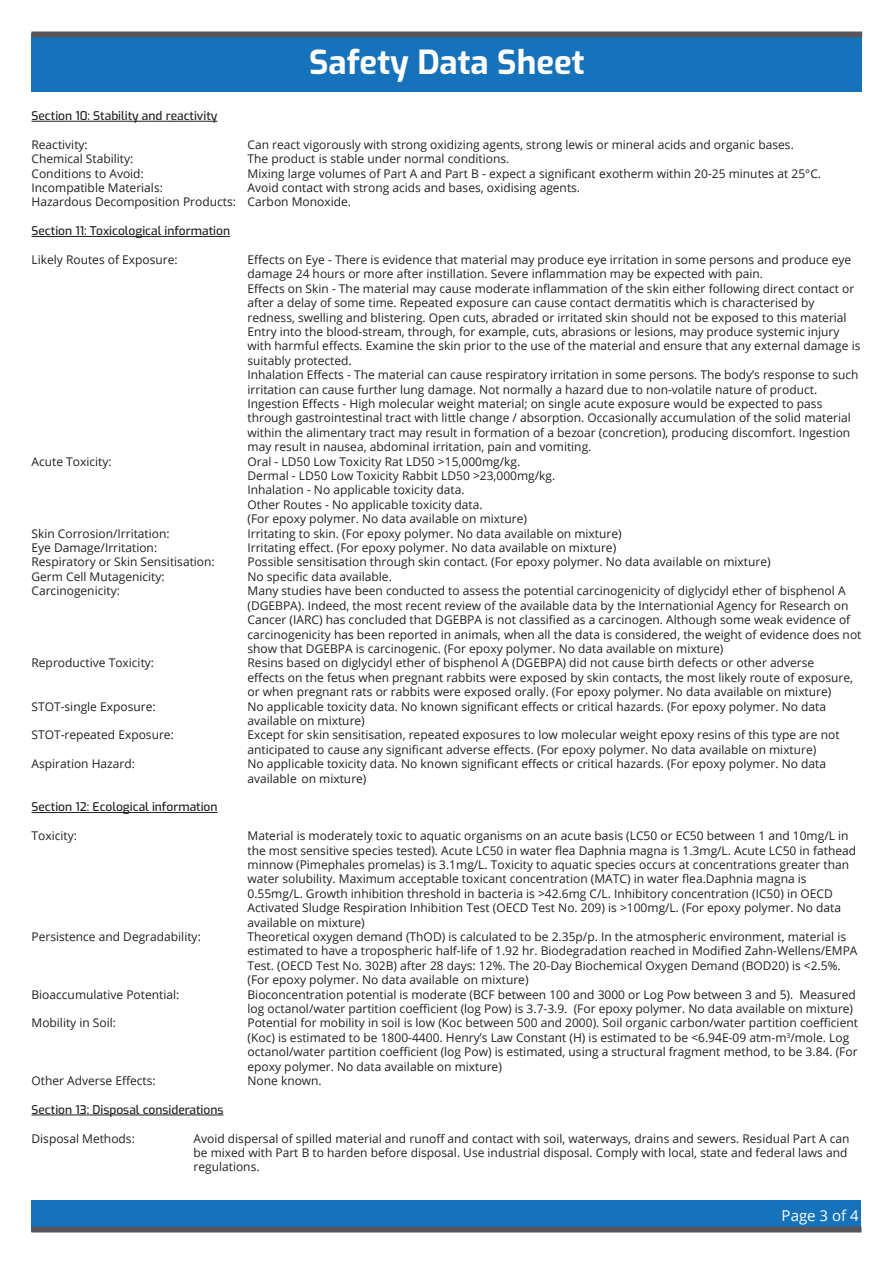
<style>
.page{position:relative;width:893px;height:1263px;background:#fff}
.page>*{position:absolute;margin:0;border:0;box-sizing:border-box;transform-origin:0 0}
.t1{font:700 33px "Exo";color:#fff}
.t2{font:15px "Open Sans";color:#fff}
.t3{font:12px/14.4px "Open Sans";color:#231f20}
.t4{font:500 12px "Exo";color:#231f20}
</style>
<div class="page">
<div style="left:31px;top:33px;width:831px;height:58px;background:#1672ba"></div>
<div style="left:32px;top:32px;width:830px;height:6px;background:#56565b"></div>
<div style="left:32px;top:1200px;width:829px;height:31px;background:#1672ba"></div>
<div style="left:31px;top:1226px;width:830px;height:6px;background:#56565b"></div>
<hr style="left:32px;top:121px;width:185px;height:1px;background:#231f20">
<hr style="left:32px;top:236px;width:198px;height:1px;background:#231f20">
<hr style="left:32px;top:812px;width:186px;height:1px;background:#231f20">
<hr style="left:32px;top:1115px;width:192px;height:1px;background:#231f20">
<h1 class="t1" style="left:309px;top:38px;width:277px">Safety Data Sheet</h1>
<p class="t4" style="left:32px;top:107px;width:187px">Section 10: Stability and reactivity</p>
<p class="t3" style="left:32px;top:137px;width:58px">Reactivity:</p>
<p class="t3" style="left:248px;top:137px;width:548px">Can react vigorously with strong oxidizing agents, strong lewis or mineral acids and organic bases.</p>
<p class="t3" style="left:32px;top:151px;width:103px">Chemical Stability:</p>
<p class="t3" style="left:248px;top:151px;width:263px">The product is stable under normal conditions.</p>
<p class="t3" style="left:32px;top:166px;width:114px">Conditions to Avoid:</p>
<p class="t3" style="left:248px;top:166px;width:575px">Mixing large volumes of Part A and Part B - expect a significant exotherm within 20-25 minutes at 25°C.</p>
<p class="t3" style="left:32px;top:180px;width:133px">Incompatible Materials:</p>
<p class="t3" style="left:32px;top:180px;width:550px;text-indent:216px">Avoid contact with strong acids and bases, oxidising agents.<br>Hazardous Decomposition Products: Carbon Monoxide.</p>
<p class="t4" style="left:32px;top:222px;width:200px">Section 11: Toxicological information</p>
<p class="t3" style="left:32px;top:252px;width:148px">Likely Routes of Exposure:</p>
<p class="t3" style="left:247px;top:252px;width:614px">Effects on Eye - There is evidence that material may produce eye irritation in some persons and produce eye damage 24 hours or more after instillation. Severe inflammation may be expected with pain.<br>Effects on Skin - The material may cause moderate inflammation of the skin either following direct contact or after a delay of some time. Repeated exposure can cause contact dermatitis which is characterised by redness, swelling and blistering. Open cuts, abraded or irritated skin should not be exposed to this material Entry into the blood-stream, through, for example, cuts, abrasions or lesions, may produce systemic injury with harmful effects. Examine the skin prior to the use of the material and ensure that any external damage is suitably protected.<br>Inhalation Effects - The material can cause respiratory irritation in some persons. The body’s response to such irritation can cause further lung damage. Not normally a hazard due to non-volatile nature of product.<br>Ingestion Effects - High molecular weight material; on single acute exposure would be expected to pass through gastrointestinal tract with little change / absorption. Occasionally accumulation of the solid material within the alimentary tract may result in formation of a bezoar (concretion), producing discomfort. Ingestion may result in nausea, abdominal irritation, pain and vomiting.</p>
<p class="t3" style="left:32px;top:454px;width:82px">Acute Toxicity:</p>
<p class="t3" style="left:248px;top:454px;width:309px">Oral - LD50 Low Toxicity Rat LD50 &gt;15,000mg/kg.<br>Dermal - LD50 Low Toxicity Rabbit LD50 &gt;23,000mg/kg.<br>Inhalation - No applicable toxicity data.<br>Other Routes - No applicable toxicity data.<br>(For epoxy polymer. No data available on mixture)</p>
<p class="t3" style="left:31px;top:526px;width:140px">Skin Corrosion/Irritation:</p>
<p class="t3" style="left:247px;top:526px;width:376px">Irritating to skin. (For epoxy polymer. No data available on mixture)</p>
<p class="t3" style="left:31px;top:540px;width:127px">Eye Damage/Irritation:</p>
<p class="t3" style="left:247px;top:540px;width:370px">Irritating effect. (For epoxy polymer. No data available on mixture)</p>
<p class="t3" style="left:31px;top:555px;width:185px">Respiratory or Skin Sensitisation:</p>
<p class="t3" style="left:247px;top:555px;width:525px">Possible sensitisation through skin contact. (For epoxy polymer. No data available on mixture)</p>
<p class="t3" style="left:31px;top:569px;width:135px">Germ Cell Mutagenicity:</p>
<p class="t3" style="left:247px;top:569px;width:146px">No specific data available.</p>
<p class="t3" style="left:31px;top:583px;width:90px">Carcinogenicity:</p>
<p class="t3" style="left:247px;top:583px;width:615px">Many studies have been conducted to assess the potential carcinogenicity of diglycidyl ether of bisphenol A (DGEBPA). Indeed, the most recent review of the available data by the Internationial Agency for Research on Cancer (IARC) has concluded that DGEBPA is not classified as a carcinogen. Although some weak evidence of carcinogenicity has been reported in animals, when all the data is considered, the weight of evidence does not show that DGEBPA is carcinogenic. (For epoxy polymer. No data available on mixture)</p>
<p class="t3" style="left:32px;top:655px;width:124px">Reproductive Toxicity:</p>
<p class="t3" style="left:248px;top:655px;width:607px">Resins based on diglycidyl ether of bisphenol A (DGEBPA) did not cause birth defects or other adverse effects on the fetus when pregnant rabbits were exposed by skin contacts, the most likely route of exposure, or when pregnant rats or rabbits were exposed orally. (For epoxy polymer. No data available on mixture)</p>
<p class="t3" style="left:32px;top:699px;width:126px">STOT-single Exposure:</p>
<p class="t3" style="left:248px;top:699px;width:580px">No applicable toxicity data. No known significant effects or critical hazards. (For epoxy polymer. No data available on mixture)</p>
<p class="t3" style="left:32px;top:727px;width:144px">STOT-repeated Exposure:</p>
<p class="t3" style="left:248px;top:727px;width:594px">Except for skin sensitisation, repeated exposures to low molecular weight epoxy resins of this type are not anticipated to cause any significant adverse effects. (For epoxy polymer. No data available on mixture)</p>
<p class="t3" style="left:32px;top:756px;width:105px">Aspiration Hazard:</p>
<p class="t3" style="left:248px;top:756px;width:580px">No applicable toxicity data. No known significant effects or critical hazards. (For epoxy polymer. No data available on mixture)</p>
<p class="t4" style="left:32px;top:798px;width:188px">Section 12: Ecological information</p>
<p class="t3" style="left:32px;top:828px;width:47px">Toxicity:</p>
<p class="t3" style="left:248px;top:828px;width:610px">Material is moderately toxic to aquatic organisms on an acute basis (LC50 or EC50 between 1 and 10mg/L in the most sensitive species tested). Acute LC50 in water flea Daphnia magna is 1.3mg/L. Acute LC50 in fathead minnow (Pimephales promelas) is 3.1mg/L. Toxicity to aquatic species occurs at concentrations greater than water solubility. Maximum acceptable toxicant concentration (MATC) in water flea.Daphnia magna is 0.55mg/L. Growth inhibition threshold in bacteria is &gt;42.6mg C/L. Inhibitory concentration (IC50) in OECD Activated Sludge Respiration Inhibition Test (OECD Test No. 209) is &gt;100mg/L. (For epoxy polymer. No data available on mixture)</p>
<p class="t3" style="left:32px;top:929px;width:171px">Persistence and Degradability:</p>
<p class="t3" style="left:248px;top:929px;width:611px">Theoretical oxygen demand (ThOD) is calculated to be 2.35p/p. In the atmospheric environment, material is estimated to have a tropospheric half-life of 1.92 hr. Biodegradation reached in Modified Zahn-Wellens/EMPA Test. (OECD Test No. 302B) after 28 days: 12%. The 20-Day Biochemical Oxygen Demand (BOD20) is &lt;2.5%. (For epoxy polymer. No data available on mixture)</p>
<p class="t3" style="left:32px;top:987px;width:149px">Bioaccumulative Potential:</p>
<p class="t3" style="left:248px;top:987px;width:610px">Bioconcentration potential is moderate (BCF between 100 and 3000 or Log Pow between 3 and 5). Measured log octanol/water partition coefficient (log Pow) is 3.7-3.9. (For epoxy polymer. No data available on mixture)</p>
<p class="t3" style="left:32px;top:1015px;width:86px">Mobility in Soil:</p>
<p class="t3" style="left:247px;top:1015px;width:612px">Potential for mobility in soil is low (Koc between 500 and 2000). Soil organic carbon/water partition coefficient (Koc) is estimated to be 1800-4400. Henry’s Law Constant (H) is estimated to be &lt;6.94E-09 atm-m<sup>3</sup>/mole. Log octanol/water partition coefficient (log Pow) is estimated, using a structural fragment method, to be 3.84. (For epoxy polymer. No data available on mixture)</p>
<p class="t3" style="left:31px;top:1073px;width:126px">Other Adverse Effects:</p>
<p class="t3" style="left:247px;top:1073px;width:76px">None known.</p>
<p class="t4" style="left:31px;top:1101px;width:194px">Section 13: Disposal considerations</p>
<p class="t3" style="left:31px;top:1131px;width:105px">Disposal Methods:</p>
<p class="t3" style="left:193px;top:1131px;width:658px">Avoid dispersal of spilled material and runoff and contact with soil, waterways, drains and sewers. Residual Part A can be mixed with Part B to harden before disposal. Use industrial disposal. Comply with local, state and federal laws and regulations.</p>
<p class="t2" style="left:782px;top:1205px;width:79px">Page 3 of 4</p>
</div>
